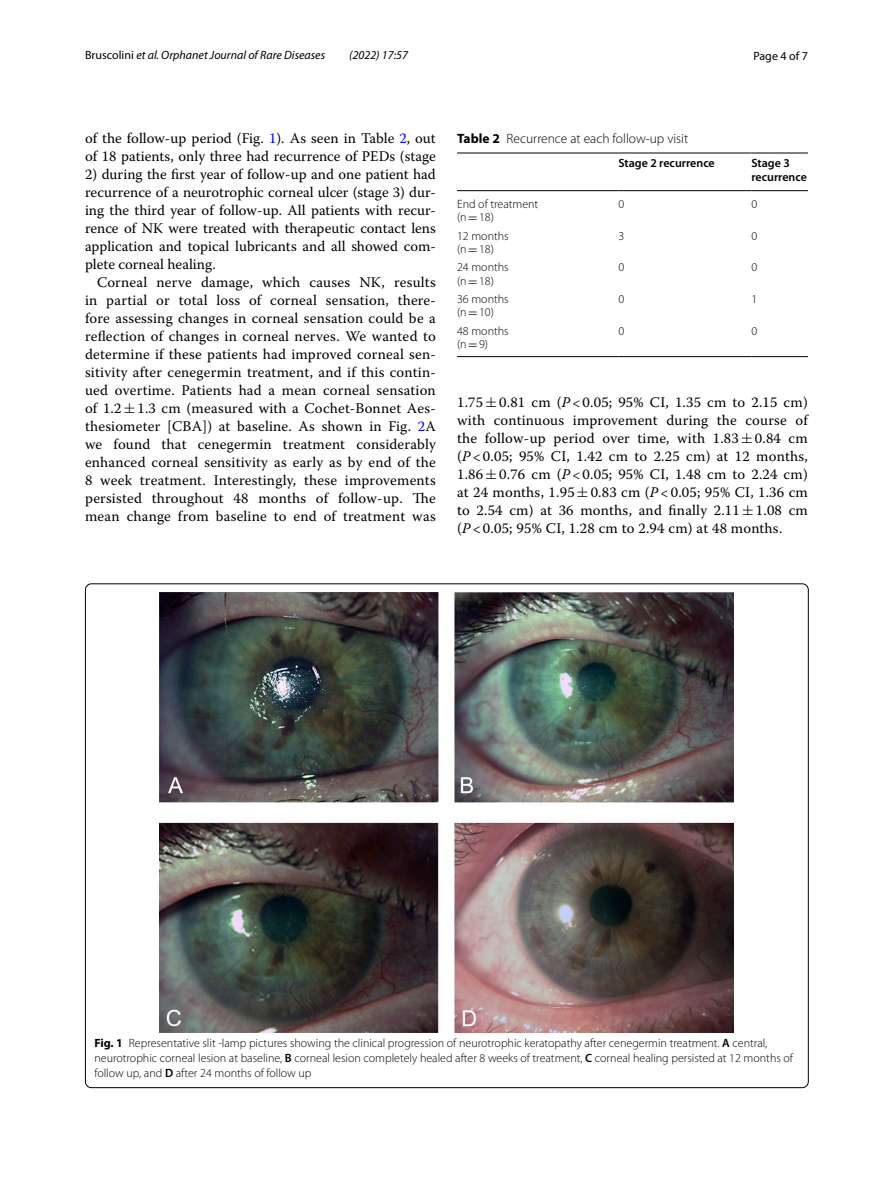
<style>
.page{position:relative;width:893px;height:1187px;background:#fff}
.page>*{position:absolute;margin:0;border:0;box-sizing:border-box;transform-origin:0 0}
.t1{font:14.7px/18px "Warnock Pro";letter-spacing:.005em;color:#000;text-align:justify}
.t2{font:300 13.5px "Myriad Pro";color:#000}
.t3{font:300 12px/13.5px "Myriad Pro";color:#000}
.t4{font:italic 12px "Myriad Pro";color:#000}
.t5{font:600 12px/13.5px "Myriad Pro";color:#000}
.t6{font:12px "Myriad Pro";color:#000}
.s1{font-style:normal}
.s2{color:#00f}
.s3{font-family:"MTSY"}
.s4{font-weight:700}
.s5{font-family:"MTSY";font-weight:400}
.s6{font-style:italic}
.s7{font-weight:600}
</style>
<div class="page">
<img style="left:160px;top:592px;width:574px;height:440px">
<hr style="left:457px;top:153px;width:161px;height:1px;background:#000">
<hr style="left:457px;top:190px;width:161px;height:1px;background:#000">
<hr style="left:618px;top:153px;width:133px;height:1px;background:#000">
<hr style="left:618px;top:190px;width:133px;height:1px;background:#000">
<hr style="left:751px;top:153px;width:57px;height:1px;background:#000">
<hr style="left:751px;top:190px;width:57px;height:1px;background:#000">
<hr style="left:457px;top:356px;width:161px;height:1px;background:#000">
<hr style="left:618px;top:356px;width:133px;height:1px;background:#000">
<hr style="left:751px;top:356px;width:57px;height:1px;background:#000">
<p class="t4" style="left:85px;top:48px;width:242px"><span class="s1">Bruscolini</span> et al. Orphanet Journal of Rare Diseases</p>
<p class="t4" style="left:349px;top:48px;width:60px">(2022) 17:57</p>
<p class="t6" style="left:753px;top:48px;width:56px">Page 4 of 7</p>
<p class="t1" style="left:85px;top:128px;width:352px">of the follow-up period (Fig. <span class="s2">1</span>). As seen in Table <span class="s2">2</span>, out of 18 patients, only three had recurrence of PEDs (stage</p>
<p class="t1" style="left:85px;top:164px;width:352px">2) during the first year of follow-up and one patient had recurrence of a neurotrophic corneal ulcer (stage 3) dur&shy;ing the third year of follow-up. All patients with recur&shy;rence of NK were treated with therapeutic contact lens application and topical lubricants and all showed com&shy;plete corneal healing.</p>
<p class="t1" style="left:85px;top:272px;width:352px;text-indent:12px">Corneal nerve damage, which causes NK, results in partial or total loss of corneal sensation, there&shy;fore assessing changes in corneal sensation could be a reflection of changes in corneal nerves. We wanted to determine if these patients had improved corneal sen&shy;sitivity after cenegermin treatment, and if this contin&shy;ued overtime. Patients had a mean corneal sensation of 1.2<span class="s3">±</span>1.3 cm (measured with a Cochet-Bonnet Aes&shy;thesiometer [CBA]) at baseline. As shown in Fig. <span class="s2">2</span>A we found that cenegermin treatment considerably enhanced corneal sensitivity as early as by end of the 8 week treatment. Interestingly, these improvements persisted throughout 48 months of follow-up. The mean change from baseline to end of treatment was</p>
<p class="t2" style="left:457px;top:131px;width:233px"><span class="s4">Table 2</span> Recurrence at each follow-up visit</p>
<p class="t5" style="left:618px;top:156px;width:98px">Stage 2 recurrence</p>
<p class="t5" style="left:751px;top:156px;width:57px">Stage 3 recurrence</p>
<p class="t3" style="left:457px;top:197px;width:83px">End of treatment (n<span class="s5">=</span>18)</p>
<p class="t3" style="left:618px;top:197px;width:7px">0</p>
<p class="t3" style="left:751px;top:197px;width:7px">0</p>
<p class="t3" style="left:457px;top:229px;width:53px">12 months (n<span class="s5">=</span>18)</p>
<p class="t3" style="left:618px;top:229px;width:7px">3</p>
<p class="t3" style="left:751px;top:229px;width:7px">0</p>
<p class="t3" style="left:457px;top:260px;width:53px">24 months (n<span class="s5">=</span>18)</p>
<p class="t3" style="left:618px;top:260px;width:7px">0</p>
<p class="t3" style="left:751px;top:260px;width:7px">0</p>
<p class="t3" style="left:457px;top:292px;width:53px">36 months (n<span class="s5">=</span>10)</p>
<p class="t3" style="left:618px;top:292px;width:7px">0</p>
<p class="t3" style="left:751px;top:292px;width:7px">1</p>
<p class="t3" style="left:457px;top:324px;width:53px">48 months (n<span class="s5">=</span>9)</p>
<p class="t3" style="left:618px;top:324px;width:7px">0</p>
<p class="t3" style="left:751px;top:324px;width:7px">0</p>
<p class="t1" style="left:457px;top:393px;width:352px">1.75<span class="s3">±</span>0.81 cm (<span class="s6">P</span> &lt; 0.05; 95% CI, 1.35 cm to 2.15 cm) with continuous improvement during the course of the follow-up period over time, with 1.83<span class="s3">±</span>0.84 cm (<span class="s6">P</span> &lt; 0.05; 95% CI, 1.42 cm to 2.25 cm) at 12 months, 1.86<span class="s3">±</span>0.76 cm (<span class="s6">P</span> &lt; 0.05; 95% CI, 1.48 cm to 2.24 cm) at 24 months, 1.95<span class="s3">±</span>0.83 cm (<span class="s6">P</span> &lt; 0.05; 95% CI, 1.36 cm to 2.54 cm) at 36 months, and finally 2.11<span class="s3">±</span>1.08 cm (<span class="s6">P</span> &lt; 0.05; 95% CI, 1.28 cm to 2.94 cm) at 48 months.</p>
<p class="t3" style="left:94px;top:1036px;width:700px;line-height:15px"><span class="s4">Fig. 1</span> Representative slit -lamp pictures showing the clinical progression of neurotrophic keratopathy after cenegermin treatment. <span class="s7">A</span> central, neurotrophic corneal lesion at baseline, <span class="s7">B</span> corneal lesion completely healed after 8 weeks of treatment, <span class="s7">C</span> corneal healing persisted at 12 months of follow up, and <span class="s7">D</span> after 24 months of follow up</p>
</div>
